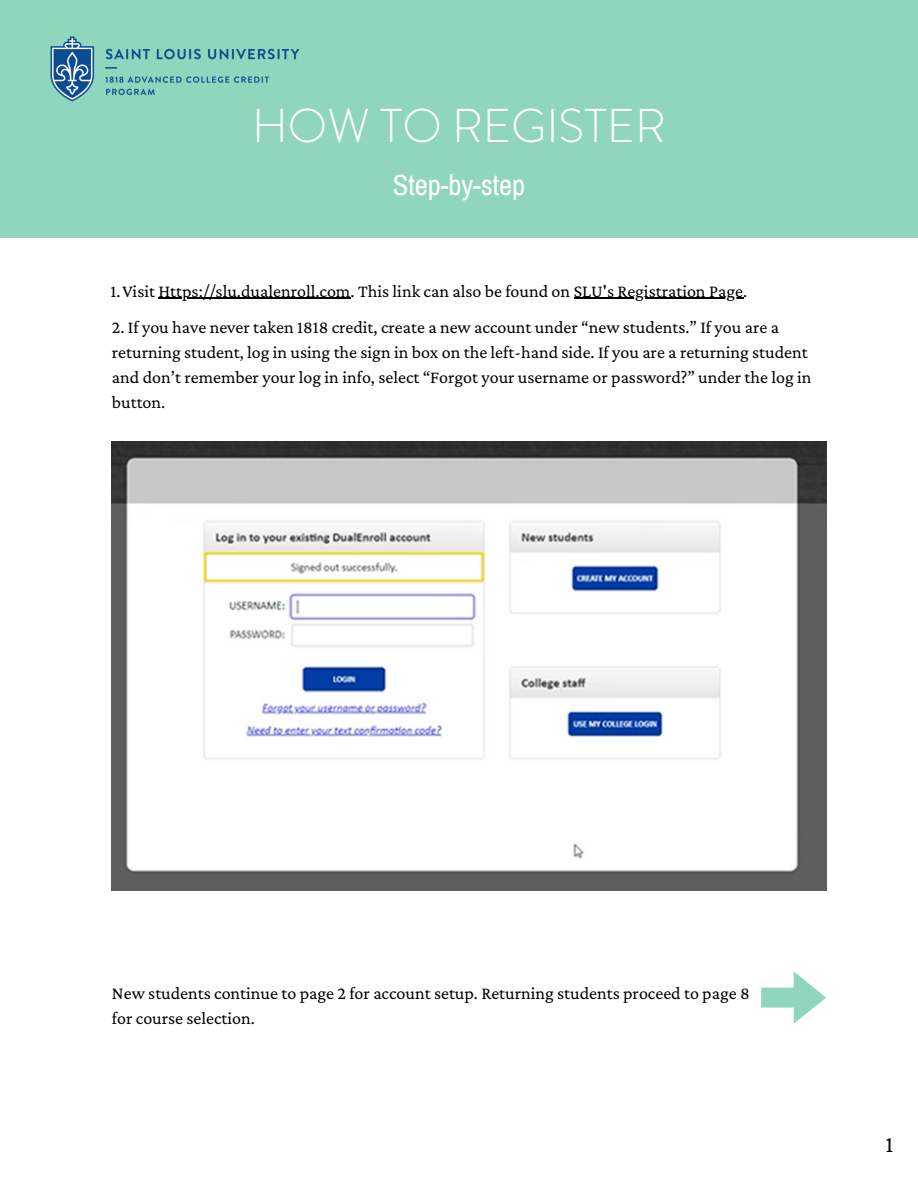
<style>
.page{position:relative;width:918px;height:1188px;background:#fff}
.page>*{position:absolute;margin:0;border:0;box-sizing:border-box;transform-origin:0 0}
.t1{font:300 47.4px "Brandon Grotesque";color:#fff}
.t2{font:28.5px "Archivo Narrow";color:#fff}
.t3{font:24px "Crimson Pro";color:#000}
.t4{font:18px/24.8px "Crimson Pro";color:#000}
</style>
<div class="page">
<div style="left:0;top:0;width:918px;height:238px;background:#8fd6bd"></div>
<img style="left:50px;top:36px;width:250px;height:66px">
<img style="left:112px;top:442px;width:714px;height:449px">
<svg style="left:761px;top:971px;width:65px;height:53px"></svg>
<hr style="left:158px;top:298px;width:193px;height:1px;background:#000">
<hr style="left:574px;top:298px;width:169px;height:1px;background:#000">
<p class="t1" style="left:252px;top:92px;width:415px">HOW TO REGISTER</p>
<p class="t2" style="left:393px;top:170px;width:134px">Step-by-step</p>
<p class="t4" style="left:111px;top:278px;width:638px">1.Visit Https://slu.dualenroll.com. This link can also be found on SLU's Registration Page.</p>
<p class="t4" style="left:112px;top:315px;width:701px">2. If you have never taken 1818 credit, create a new account under “new students.” If you are a returning student, log in using the sign in box on the left-hand side. If you are a returning student and don’t remember your log in info, select “Forgot your username or password?” under the log in button.</p>
<p class="t4" style="left:112px;top:981px;width:639px">New students continue to page 2 for account setup. Returning students proceed to page 8 for course selection.</p>
<p class="t3" style="left:886px;top:1130px;width:9px">1</p>
</div>
